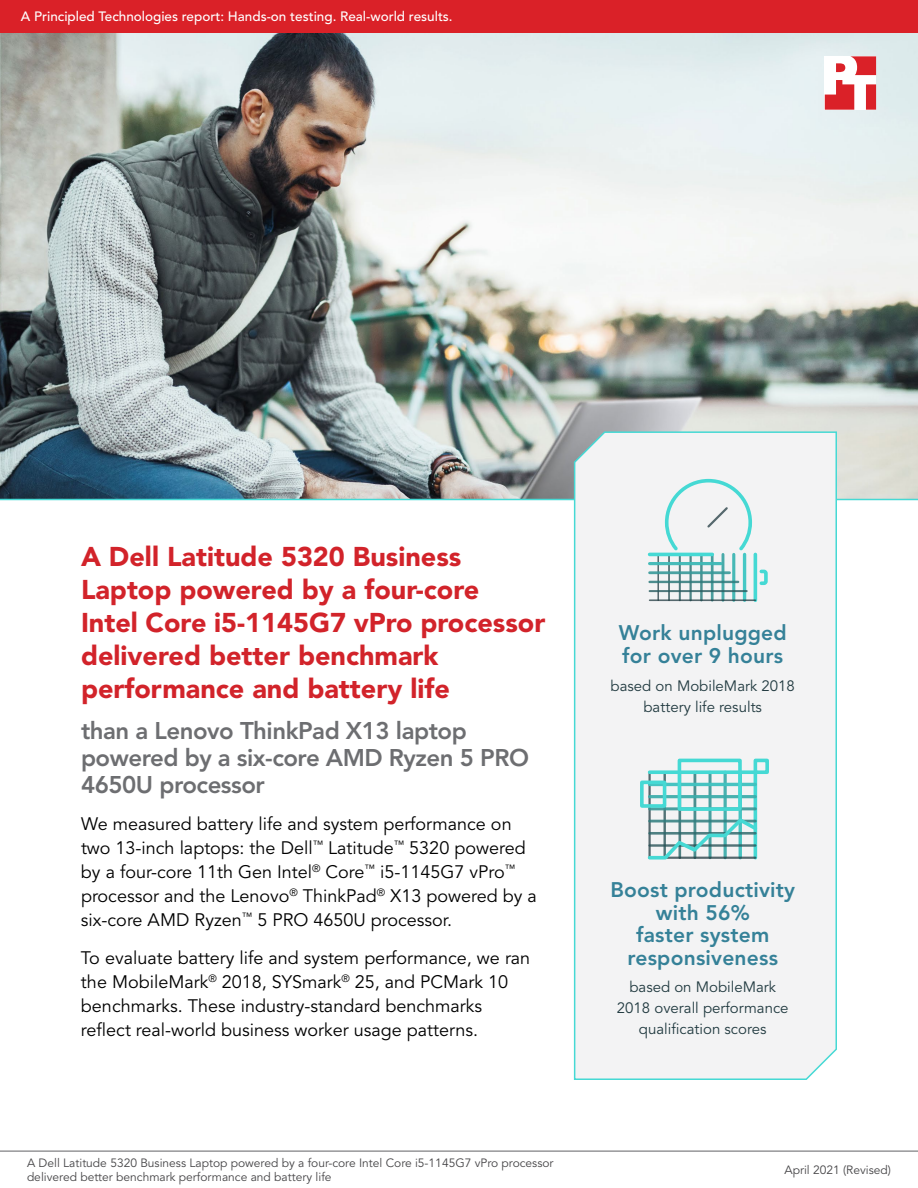
<style>
.page{position:relative;width:918px;height:1188px;background:#fff}
.page>*{position:absolute;margin:0;border:0;box-sizing:border-box;transform-origin:0 0}
.t1{font:900 27px/33px "Avenir LT Pro";color:#d2232a}
.t2{font:800 24px/27px "Avenir LT Pro";letter-spacing:-.02em;color:#6d6e71}
.t3{font:800 21px/22.5px "Avenir LT Pro";letter-spacing:.01em;color:#358198;text-align:center}
.t4{font:18px/24px "Avenir LT Pro";color:#000}
.t5{font:15px/21px "Avenir LT Pro";color:#213a40;text-align:center}
.t6{font:500 13.5px "Avenir LT Pro";color:#fff}
.t7{font:12px/14.4px "Avenir LT Pro";color:#464547}
</style>
<div class="page">
<img style="left:0;top:32px;width:918px;height:468px">
<div style="left:573px;top:430px;width:265px;height:650px;background:#f3f3f4"></div>
<hr style="left:754px;top:772px;width:3px;height:86px;background:#45d9d4">
<hr style="left:739px;top:772px;width:3px;height:86px;background:#40c2bf">
<hr style="left:724px;top:772px;width:3px;height:86px;background:#3bacaa">
<hr style="left:709px;top:772px;width:3px;height:86px;background:#369595">
<hr style="left:694px;top:772px;width:2px;height:86px;background:#307e7f">
<hr style="left:679px;top:772px;width:2px;height:86px;background:#2b676a">
<hr style="left:663px;top:772px;width:3px;height:86px;background:#265155">
<hr style="left:648px;top:772px;width:3px;height:86px;background:#213a40">
<svg style="left:650px;top:770px;width:104px;height:4px"></svg>
<hr style="left:650px;top:783px;width:105px;height:3px;background:#40c2bf">
<hr style="left:650px;top:795px;width:105px;height:3px;background:#3bacaa">
<hr style="left:650px;top:807px;width:105px;height:3px;background:#369595">
<svg style="left:646px;top:816px;width:114px;height:45px"></svg>
<div style="left:640px;top:781px;width:26px;height:27px;border:4px solid #45d9d4"></div>
<div style="left:754px;top:759px;width:15px;height:15px;border:4px solid #45d9d4"></div>
<div style="left:678px;top:759px;width:64px;height:52px;border:4px solid #45d9d4"></div>
<svg style="left:758px;top:568px;width:12px;height:19px"></svg>
<hr style="left:754px;top:554px;width:3px;height:46px;background:#45d9d4">
<hr style="left:743px;top:554px;width:3px;height:46px;background:#41c7c4">
<hr style="left:732px;top:554px;width:3px;height:46px;background:#3db6b3">
<hr style="left:722px;top:554px;width:2px;height:46px;background:#39a4a3">
<hr style="left:711px;top:554px;width:3px;height:46px;background:#359292">
<hr style="left:700px;top:554px;width:3px;height:46px;background:#318182">
<hr style="left:689px;top:554px;width:3px;height:46px;background:#2d6f71">
<hr style="left:679px;top:554px;width:2px;height:46px;background:#295d61">
<hr style="left:668px;top:554px;width:2px;height:46px;background:#254c50">
<hr style="left:657px;top:554px;width:2px;height:46px;background:#213a40">
<hr style="left:650px;top:553px;width:62px;height:3px;background:#45d9d4">
<hr style="left:650px;top:562px;width:71px;height:3px;background:#3eb9b6">
<hr style="left:650px;top:571px;width:80px;height:3px;background:#379999">
<hr style="left:650px;top:581px;width:88px;height:2px;background:#2f7a7b">
<hr style="left:650px;top:590px;width:97px;height:2px;background:#285a5e">
<hr style="left:650px;top:599px;width:105px;height:2px;background:#213a40">
<svg style="left:663px;top:477px;width:91px;height:77px"></svg>
<hr style="left:0;top:1151px;width:918px;height:1px;background:#616264">
<div style="left:0;top:0;width:918px;height:32px;background:#da2128"></div>
<svg style="left:825px;top:56px;width:51px;height:54px"></svg>
<p class="t6" style="left:21px;top:9px;width:433px">A Principled Technologies report: Hands-on testing. Real-world results.</p>
<h1 class="t1" style="left:81px;top:541px;width:466px">A Dell Latitude 5320 Business<br>Laptop powered by a four-core<br>Intel Core i5-1145G7 vPro processor delivered better benchmark performance and battery life</h1>
<h2 class="t2" style="left:81px;top:717px;width:450px">than a Lenovo ThinkPad X13 laptop powered by a six-core AMD Ryzen 5 PRO<br>4650U processor</h2>
<p class="t4" style="left:81px;top:813px;width:457px">We measured battery life and system performance on two 13-inch laptops: the Dell<sup>™</sup> Latitude<sup>™</sup> 5320 powered by a four-core 11th Gen Intel<sup>®</sup> Core<sup>™</sup> i5-1145G7 vPro<sup>™ </sup>processor and the Lenovo<sup>®</sup> ThinkPad<sup>®</sup> X13 powered by a six-core AMD Ryzen<sup>™</sup> 5 PRO 4650U processor.</p>
<p class="t4" style="left:81px;top:946px;width:451px">To evaluate battery life and system performance, we ran the MobileMark<sup>®</sup> 2018, SYSmark<sup>®</sup> 25, and PCMark 10 benchmarks. These industry-standard benchmarks reflect real-world business worker usage patterns.</p>
<p class="t3" style="left:619px;top:622px;width:170px;text-align:left">Work unplugged for over 9 hours</p>
<p class="t5" style="left:611px;top:675px;width:186px">based on MobileMark 2018 battery life results</p>
<p class="t3" style="left:610px;top:879px;width:186px">Boost productivity with 56%<br>faster system responsiveness</p>
<p class="t5" style="left:617px;top:977px;width:173px">based on MobileMark<br>2018 overall performance qualification scores</p>
<p class="t7" style="left:27px;top:1156px;width:528px">A Dell Latitude 5320 Business Laptop powered by a four-core Intel Core i5-1145G7 vPro processor delivered better benchmark performance and battery life</p>
<p class="t7" style="left:785px;top:1163px;width:108px">April 2021 (Revised)</p>
</div>
